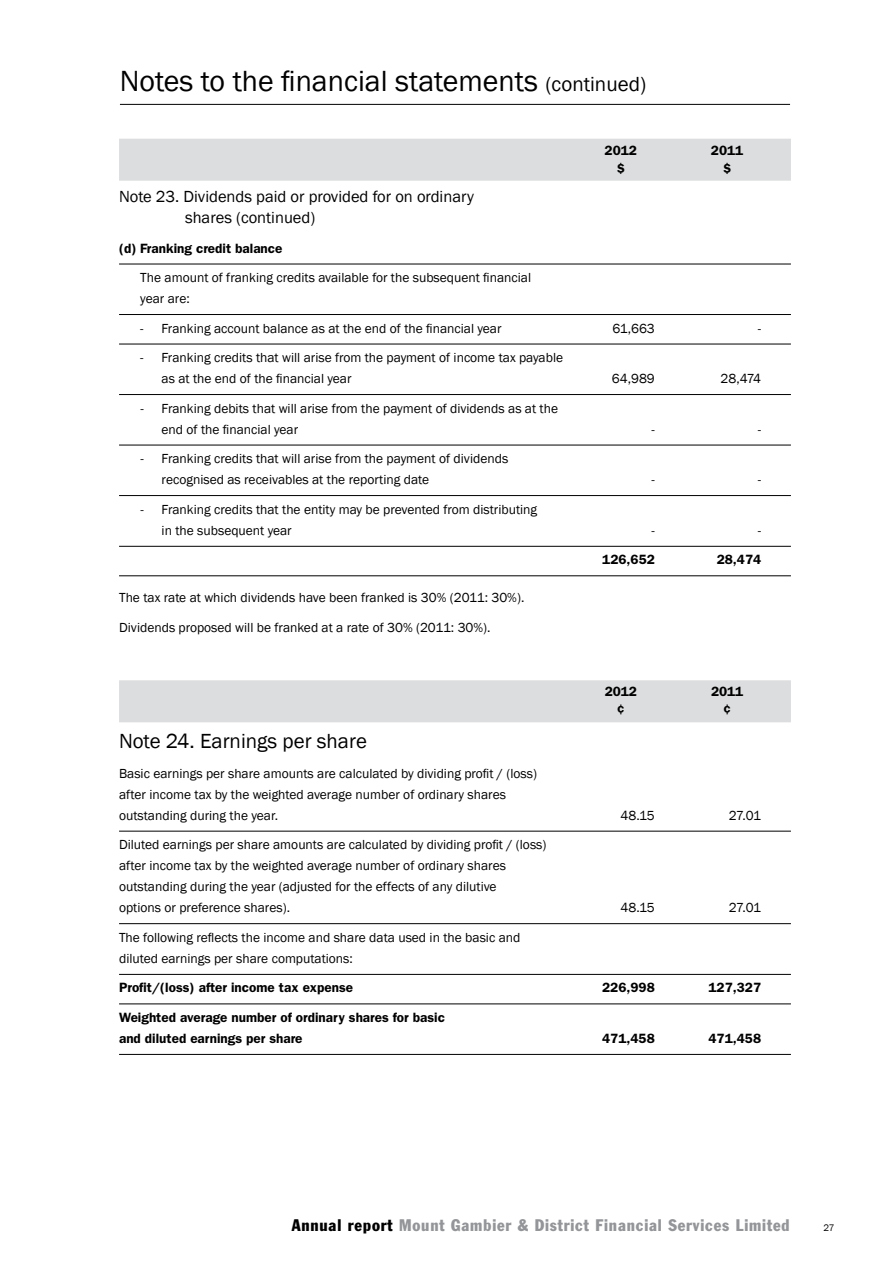
<style>
.page{position:relative;width:893px;height:1263px;background:#fff}
.page>*{position:absolute;margin:0;border:0;box-sizing:border-box;transform-origin:0 0}
.t1{font:30px "Franklin Gothic";color:#000}
.t2{font:21px "Franklin Gothic";color:#000}
.t3{font:16.5px/21px "Franklin Gothic";color:#000}
.t4{font:condensed 16.5px "Franklin Gothic";letter-spacing:.05em;color:#939598}
.t5{font:13.5px/21px "Franklin Gothic";color:#000}
.t6{font:600 13.5px/21px "Franklin Gothic";color:#000}
.t7{font:9.75px "Franklin Gothic";color:#000}
.s1{font-size:21px}
.s2{color:#000}
</style>
<div class="page">
<div style="left:119px;top:139px;width:672px;height:42px;background:#dcddde"></div>
<hr style="left:119px;top:264px;width:672px;height:1px;background:#000">
<hr style="left:119px;top:314px;width:672px;height:1px;background:#000">
<hr style="left:119px;top:344px;width:672px;height:1px;background:#000">
<hr style="left:119px;top:394px;width:672px;height:1px;background:#000">
<hr style="left:119px;top:445px;width:672px;height:1px;background:#000">
<hr style="left:119px;top:495px;width:672px;height:1px;background:#000">
<hr style="left:119px;top:546px;width:672px;height:1px;background:#000">
<hr style="left:119px;top:575px;width:672px;height:1px;background:#000">
<div style="left:119px;top:680px;width:672px;height:42px;background:#dcddde"></div>
<hr style="left:119px;top:831px;width:672px;height:1px;background:#000">
<hr style="left:119px;top:923px;width:672px;height:1px;background:#000">
<hr style="left:119px;top:974px;width:672px;height:1px;background:#000">
<hr style="left:119px;top:1003px;width:672px;height:1px;background:#000">
<hr style="left:119px;top:1054px;width:672px;height:1px;background:#000">
<hr style="left:120px;top:104px;width:670px;height:1px;background:#000">
<h1 class="t1" style="left:120px;top:63px;width:528px">Notes to the financial statements <span class="s1">(continued)</span></h1>
<p class="t6" style="left:605px;top:140px;width:34px">2012</p>
<p class="t6" style="left:711px;top:140px;width:34px">2011</p>
<p class="t6" style="left:617px;top:158px;width:10px">$</p>
<p class="t6" style="left:723px;top:158px;width:10px">$</p>
<p class="t3" style="left:185px;top:187px;width:290px;text-indent:-66px">Note 23. Dividends paid or provided for on ordinary shares (continued)</p>
<p class="t6" style="left:119px;top:238px;width:165px">(d) Franking credit balance</p>
<p class="t5" style="left:140px;top:267px;width:392px">The amount of franking credits available for the subsequent financial year are:</p>
<p class="t5" style="left:140px;top:318px;width:363px">- Franking account balance as at the end of the financial year</p>
<p class="t5" style="left:612px;top:318px;width:44px">61,663</p>
<p class="t5" style="left:758px;top:318px;width:5px">-</p>
<p class="t5" style="left:162px;top:347px;width:403px;text-indent:-21px">- Franking credits that will arise from the payment of income tax payable as at the end of the financial year</p>
<p class="t5" style="left:612px;top:369px;width:45px">64,989</p>
<p class="t5" style="left:720px;top:369px;width:42px">28,474</p>
<p class="t5" style="left:162px;top:398px;width:398px;text-indent:-21px">- Franking debits that will arise from the payment of dividends as at the end of the financial year</p>
<p class="t5" style="left:162px;top:449px;width:348px;text-indent:-21px">- Franking credits that will arise from the payment of dividends recognised as receivables at the reporting date</p>
<p class="t5" style="left:162px;top:499px;width:377px;text-indent:-21px">- Franking credits that the entity may be prevented from distributing in the subsequent year</p>
<p class="t5" style="left:119px;top:583px;width:407px;line-height:29.5px">The tax rate at which dividends have been franked is 30% (2011: 30%).<br>Dividends proposed will be franked at a rate of 30% (2011: 30%).</p>
<h2 class="t2" style="left:119px;top:728px;width:249px">Note 24. Earnings per share</h2>
<p class="t5" style="left:119px;top:763px;width:419px">Basic earnings per share amounts are calculated by dividing profit / (loss) after income tax by the weighted average number of ordinary shares outstanding during the year.</p>
<p class="t5" style="left:119px;top:835px;width:429px">Diluted earnings per share amounts are calculated by dividing profit / (loss) after income tax by the weighted average number of ordinary shares outstanding during the year (adjusted for the effects of any dilutive<br>options or preference shares).</p>
<p class="t5" style="left:651px;top:419px;width:5px">-</p>
<p class="t5" style="left:758px;top:419px;width:5px">-</p>
<p class="t5" style="left:651px;top:470px;width:5px">-</p>
<p class="t5" style="left:758px;top:470px;width:5px">-</p>
<p class="t5" style="left:651px;top:520px;width:5px">-</p>
<p class="t5" style="left:758px;top:520px;width:5px">-</p>
<p class="t6" style="left:602px;top:549px;width:54px">126,652</p>
<p class="t6" style="left:717px;top:549px;width:46px">28,474</p>
<p class="t6" style="left:605px;top:681px;width:34px">2012</p>
<p class="t6" style="left:711px;top:681px;width:34px">2011</p>
<p class="t6" style="left:617px;top:699px;width:10px">¢</p>
<p class="t6" style="left:723px;top:699px;width:10px">¢</p>
<p class="t5" style="left:620px;top:805px;width:36px">48.15</p>
<p class="t5" style="left:729px;top:805px;width:34px">27.01</p>
<p class="t5" style="left:620px;top:898px;width:36px">48.15</p>
<p class="t5" style="left:729px;top:898px;width:34px">27.01</p>
<p class="t5" style="left:119px;top:927px;width:403px">The following reflects the income and share data used in the basic and diluted earnings per share computations:</p>
<p class="t6" style="left:119px;top:977px;width:236px">Profit/(loss) after income tax expense</p>
<p class="t6" style="left:602px;top:977px;width:54px">226,998</p>
<p class="t6" style="left:708px;top:977px;width:54px">127,327</p>
<p class="t6" style="left:119px;top:1007px;width:327px">Weighted average number of ordinary shares for basic and diluted earnings per share</p>
<p class="t6" style="left:602px;top:1028px;width:54px">471,458</p>
<p class="t6" style="left:708px;top:1028px;width:54px">471,458</p>
<p class="t4" style="left:292px;top:1214px;width:500px"><span class="s2">Annual report</span> Mount Gambier &amp; District Financial Services Limited</p>
<p class="t7" style="left:823px;top:1222px;width:12px">27</p>
</div>
